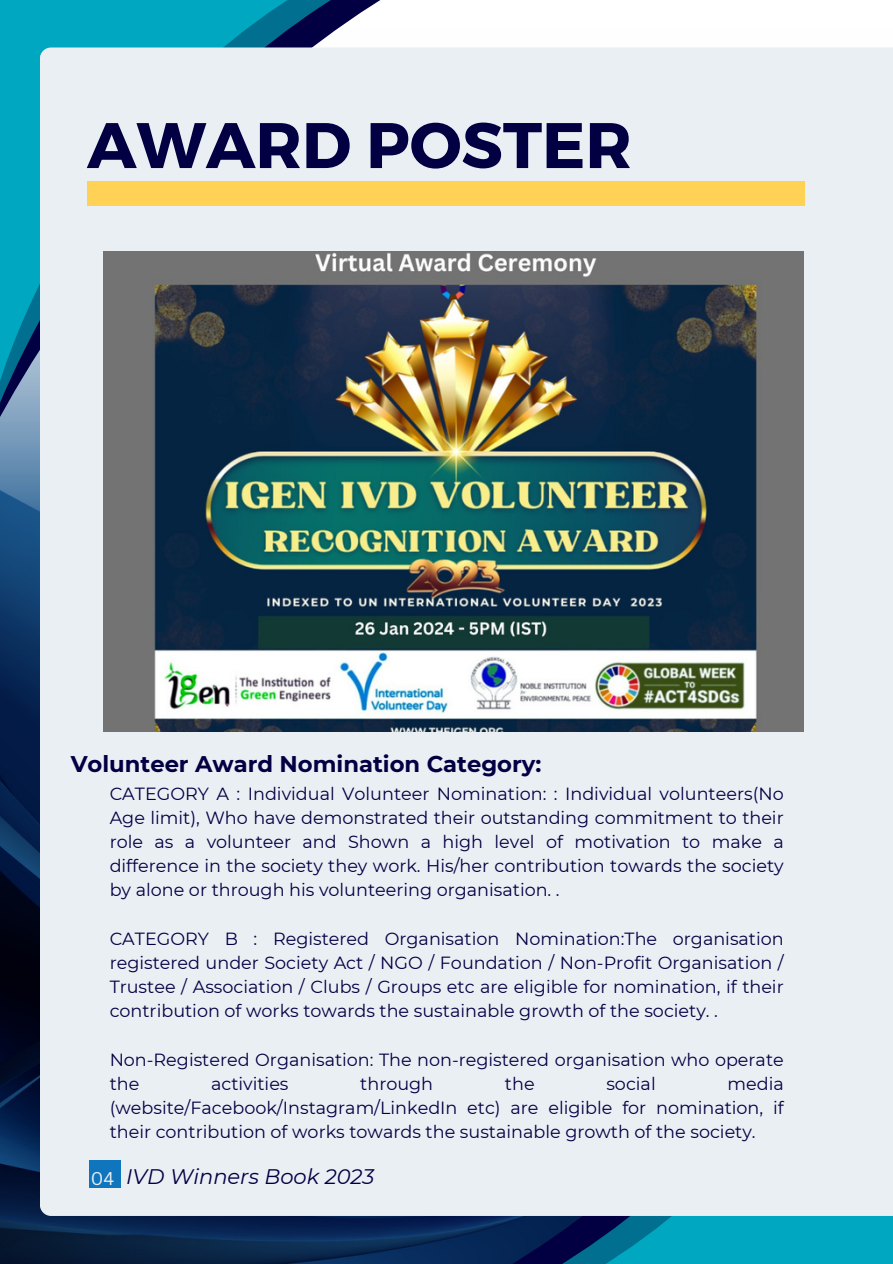
<style>
.page{position:relative;width:893px;height:1264px;background:#fff}
.page>*{position:absolute;margin:0;border:0;box-sizing:border-box;transform-origin:0 0}
.t1{font:700 64.2px "Montserrat";color:#020043}
.t2{font:700 22.65px "Montserrat";color:#020043}
.t3{font:italic 21px "Montserrat";color:#020043}
.t4{font:18px "Canva Sans";color:#eaeff4}
.t5{font:17.55px/24.2px "Montserrat";color:#020043;text-align:justify}
</style>
<div class="page">
<img style="left:0;top:456px;width:472px;height:807px">
<svg style="left:0;top:0;width:335px;height:456px;background:#0e94b2"></svg>
<svg style="left:566px;top:1215px;width:326px;height:48px;background:#0491af"></svg>
<div style="left:40px;top:47px;width:852px;height:1168px;background:#eaeff4"></div>
<div style="left:87px;top:181px;width:717px;height:24px;background:#ffd155"></div>
<div style="left:89px;top:1160px;width:32px;height:27px;background:#0f75bd"></div>
<img style="left:104px;top:251px;width:699px;height:480px">
<p class="t1" style="left:87px;top:103px;width:546px">AWARD POSTER</p>
<p class="t2" style="left:71px;top:750px;width:472px">Volunteer Award Nomination Category:</p>
<p class="t5" style="left:110px;top:781px;width:675px">CATEGORY A : Individual Volunteer Nomination: : Individual volunteers(No Age limit), Who have demonstrated their outstanding commitment to their role as a volunteer and Shown a high level of motivation to make a difference in the society they work. His/her contribution towards the society by alone or through his volunteering organisation. .</p>
<p class="t5" style="left:110px;top:926px;width:675px">CATEGORY B : Registered Organisation Nomination:The organisation registered under Society Act / NGO / Foundation / Non-Profit Organisation / Trustee / Association / Clubs / Groups etc are eligible for nomination, if their contribution of works towards the sustainable growth of the society. .</p>
<p class="t5" style="left:110px;top:1047px;width:675px">Non-Registered Organisation: The non-registered organisation who operate the</p>
<p class="t5" style="left:110px;top:1071px;width:675px;text-indent:617px">media (website/Facebook/Instagram/LinkedIn etc) are eligible for nomination, if their contribution of works towards the sustainable growth of the society.</p>
<p class="t5" style="left:211px;top:1071px;width:79px">activities</p>
<p class="t5" style="left:360px;top:1071px;width:74px">through</p>
<p class="t5" style="left:505px;top:1071px;width:31px">the</p>
<p class="t5" style="left:606px;top:1071px;width:51px">social</p>
<h2 class="t4" style="left:91px;top:1166px;width:25px">04</h2>
<h1 class="t3" style="left:126px;top:1163px;width:250px">IVD Winners Book 2023</h1>
</div>
